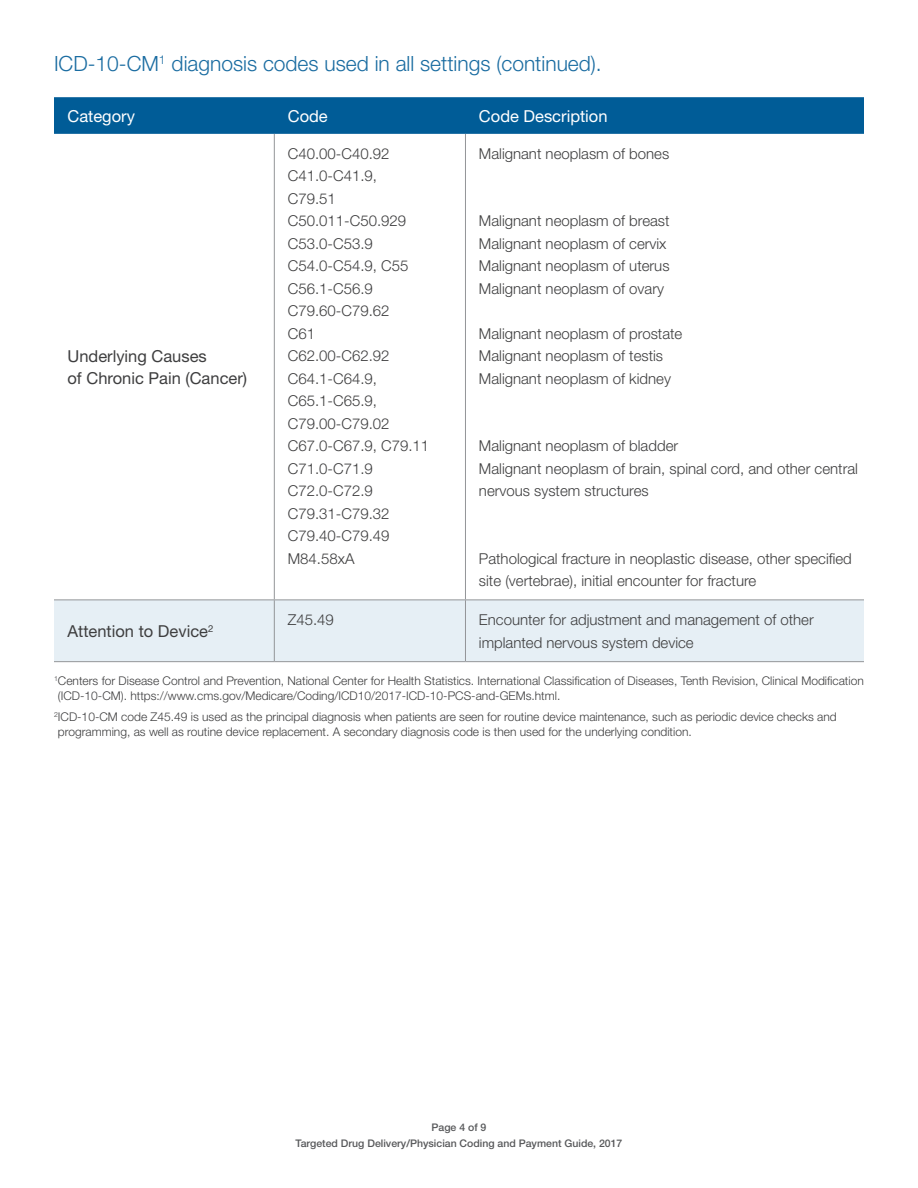
<style>
.page{position:relative;width:918px;height:1188px;background:#fff}
.page>*{position:absolute;margin:0;border:0;box-sizing:border-box;transform-origin:0 0}
.t1{font:300 21px "Helvetica Neue";color:#1a6ca1}
.t2{font:16.5px "Helvetica Neue";color:#3e3e3f}
.t3{font:16.5px "Helvetica Neue";color:#fff}
.t4{font:300 15px/22.5px "Helvetica Neue";color:#3e3e3f}
.t5{font:300 12px/15px "Helvetica Neue";color:#3e3e3f}
.t6{font:500 10.5px/15.8px "Helvetica Neue";color:#57585a;text-align:center}
</style>
<div class="page">
<div style="left:54px;top:97px;width:810px;height:37px;background:#005c97"></div>
<div style="left:54px;top:601px;width:810px;height:60px;background:#e6eff5"></div>
<hr style="left:274px;top:134px;width:1px;height:466px;background:#939598">
<hr style="left:465px;top:134px;width:1px;height:466px;background:#939598">
<hr style="left:54px;top:600px;width:220px;height:1px;background:#939598">
<hr style="left:274px;top:600px;width:191px;height:1px;background:#939598">
<hr style="left:274px;top:600px;width:1px;height:61px;background:#939598">
<hr style="left:465px;top:600px;width:399px;height:1px;background:#939598">
<hr style="left:465px;top:600px;width:1px;height:61px;background:#939598">
<hr style="left:54px;top:661px;width:220px;height:1px;background:#939598">
<hr style="left:274px;top:661px;width:191px;height:1px;background:#939598">
<hr style="left:465px;top:661px;width:399px;height:1px;background:#939598">
<p class="t1" style="left:54px;top:50px;width:549px">ICD-10-CM<sup>1</sup> diagnosis codes used in all settings (continued).</p>
<p class="t3" style="left:68px;top:106px;width:69px">Category</p>
<p class="t3" style="left:288px;top:106px;width:42px">Code</p>
<p class="t3" style="left:479px;top:106px;width:130px">Code Description</p>
<p class="t2" style="left:68px;top:346px;width:141px">Underlying Causes</p>
<p class="t2" style="left:68px;top:369px;width:181px">of Chronic Pain (Cancer)</p>
<p class="t4" style="left:288px;top:142px;width:103px">C40.00-C40.92</p>
<p class="t4" style="left:288px;top:164px;width:91px">C41.0-C41.9,</p>
<p class="t4" style="left:288px;top:187px;width:50px">C79.51</p>
<p class="t4" style="left:288px;top:209px;width:120px">C50.011-C50.929</p>
<p class="t4" style="left:288px;top:232px;width:87px">C53.0-C53.9</p>
<p class="t4" style="left:288px;top:254px;width:122px">C54.0-C54.9, C55</p>
<p class="t4" style="left:288px;top:277px;width:103px">C56.1-C56.9<br>C79.60-C79.62</p>
<p class="t4" style="left:288px;top:322px;width:29px">C61</p>
<p class="t4" style="left:288px;top:344px;width:103px">C62.00-C62.92</p>
<p class="t4" style="left:288px;top:367px;width:91px">C64.1-C64.9,</p>
<p class="t4" style="left:288px;top:389px;width:103px">C65.1-C65.9,<br>C79.00-C79.02</p>
<p class="t4" style="left:288px;top:434px;width:143px">C67.0-C67.9, C79.11</p>
<p class="t4" style="left:288px;top:457px;width:103px">C71.0-C71.9<br>C72.0-C72.9<br>C79.31-C79.32<br>C79.40-C79.49</p>
<p class="t4" style="left:288px;top:547px;width:68px">M84.58xA</p>
<p class="t4" style="left:479px;top:142px;width:192px">Malignant neoplasm of bones</p>
<p class="t4" style="left:479px;top:209px;width:192px">Malignant neoplasm of breast</p>
<p class="t4" style="left:479px;top:232px;width:189px">Malignant neoplasm of cervix</p>
<p class="t4" style="left:479px;top:254px;width:192px">Malignant neoplasm of uterus</p>
<p class="t4" style="left:479px;top:277px;width:187px">Malignant neoplasm of ovary</p>
<p class="t4" style="left:479px;top:322px;width:205px">Malignant neoplasm of prostate</p>
<p class="t4" style="left:479px;top:344px;width:186px">Malignant neoplasm of testis</p>
<p class="t4" style="left:479px;top:367px;width:193px">Malignant neoplasm of kidney</p>
<p class="t4" style="left:479px;top:434px;width:201px">Malignant neoplasm of bladder</p>
<p class="t4" style="left:479px;top:457px;width:380px">Malignant neoplasm of brain, spinal cord, and other central nervous system structures</p>
<p class="t4" style="left:479px;top:547px;width:374px">Pathological fracture in neoplastic disease, other specified site (vertebrae), initial encounter for fracture</p>
<p class="t4" style="left:288px;top:608px;width:48px">Z45.49</p>
<p class="t4" style="left:479px;top:608px;width:336px">Encounter for adjustment and management of other implanted nervous system device</p>
<p class="t5" style="left:58px;top:673px;width:807px;text-indent:-4px"><sup>1</sup>Centers for Disease Control and Prevention, National Center for Health Statistics. International Classification of Diseases, Tenth Revision, Clinical Modification (ICD-10-CM). https://www.cms.gov/Medicare/Coding/ICD10/2017-ICD-10-PCS-and-GEMs.html.</p>
<p class="t5" style="left:58px;top:709px;width:780px;text-indent:-4px"><sup>2</sup>ICD-10-CM code Z45.49 is used as the principal diagnosis when patients are seen for routine device maintenance, such as periodic device checks and programming, as well as routine device replacement. A secondary diagnosis code is then used for the underlying condition.</p>
<p class="t2" style="left:68px;top:622px;width:147px">Attention to Device<sup>2</sup></p>
<p class="t6" style="left:296px;top:1119px;width:328px">Page 4 of 9<br>Targeted Drug Delivery/Physician Coding and Payment Guide, 2017</p>
</div>
